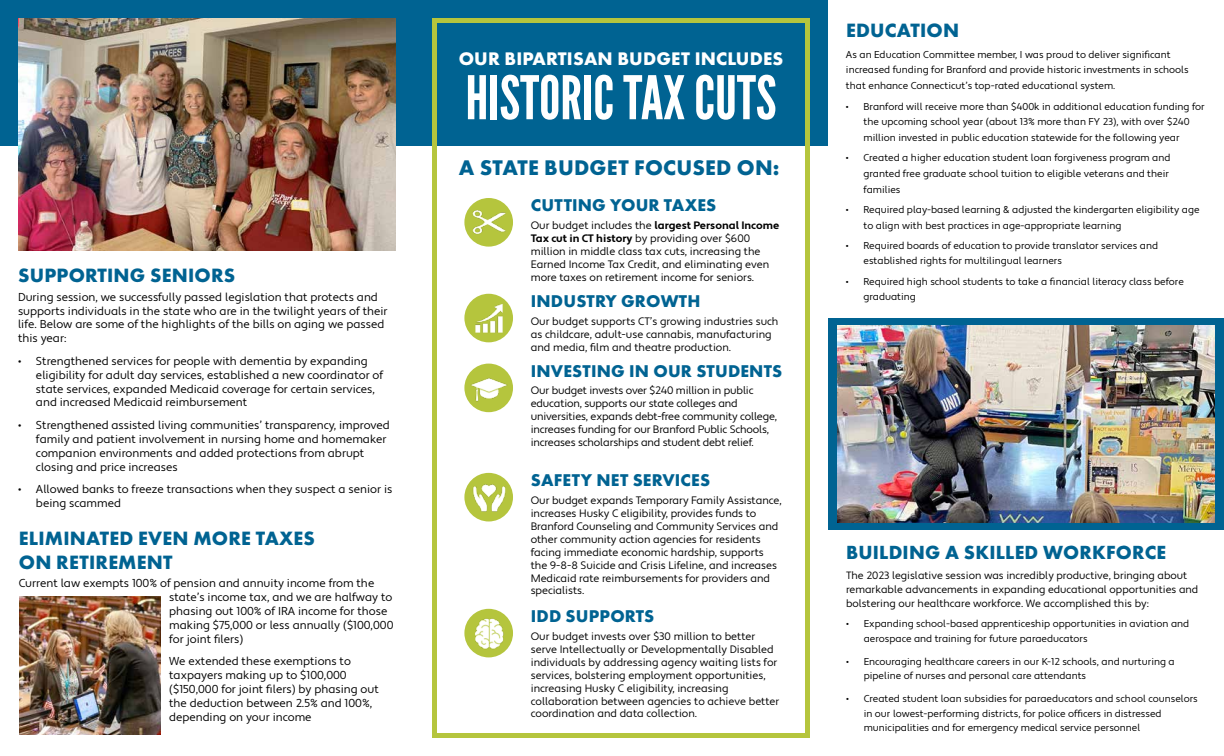
<style>
.page{position:relative;width:1224px;height:756px;background:#fff}
.page>*{position:absolute;margin:0;border:0;box-sizing:border-box;transform-origin:0 0}
.t1{font:60px "League Gothic";color:#fff}
.t2{font:700 22px "Futura PT";letter-spacing:.01em;color:#006392}
.t3{font:700 20px/24px "Futura PT";letter-spacing:.01em;color:#006392}
.t4{font:700 19.7px "Futura PT";letter-spacing:.01em;color:#006392}
.t5{font:700 18.9px "Futura PT";letter-spacing:.01em;color:#fff}
.t6{font:700 17.7px "Futura PT";letter-spacing:.01em;color:#006392}
.t7{font:11.5px/13.8px "Apertura";color:#000}
.t8{font:10.8px/13px "Apertura";letter-spacing:-.005em;color:#000}
.t9{font:10.6px/14.3px "Apertura";color:#000}
.t10{font:10px/15.7px "Apertura";color:#000}
.s1{font-weight:700}
</style>
<div class="page">
<div style="left:828px;top:318px;width:396px;height:212px;background:#006392"></div>
<div style="left:0;top:0;width:828px;height:145px;background:#006392"></div>
<div style="left:432px;top:18px;width:378px;height:720px;border:5px solid #b5c53d"></div>
<img style="left:18px;top:18px;width:378px;height:233px">
<img style="left:464px;top:198px;width:49px;height:49px">
<img style="left:464px;top:294px;width:49px;height:48px">
<img style="left:464px;top:364px;width:49px;height:48px">
<img style="left:464px;top:473px;width:49px;height:48px">
<img style="left:464px;top:609px;width:49px;height:48px">
<img style="left:19px;top:597px;width:141px;height:138px">
<img style="left:837px;top:325px;width:378px;height:197px">
<h3 class="t3" style="left:18px;top:263px;width:219px">SUPPORTING SENIORS</h3>
<p class="t7" style="left:18px;top:290px;width:371px">During session, we successfully passed legislation that protects and supports individuals in the state who are in the twilight years of their life. Below are some of the highlights of the bills on aging we passed this year:</p>
<p class="t7" style="left:36px;top:355px;width:349px;text-indent:-18px">• Strengthened services for people with dementia by expanding eligibility for adult day services, established a new coordinator of state services, expanded Medicaid coverage for certain services, and increased Medicaid reimbursement</p>
<p class="t7" style="left:36px;top:419px;width:355px;text-indent:-18px">• Strengthened assisted living communities’ transparency, improved family and patient involvement in nursing home and homemaker companion environments and added protections from abrupt closing and price increases</p>
<p class="t7" style="left:36px;top:483px;width:358px;text-indent:-18px">• Allowed banks to freeze transactions when they suspect a senior is being scammed</p>
<h3 class="t3" style="left:19px;top:525px;width:298px">ELIMINATED EVEN MORE TAXES<br>ON RETIREMENT</h3>
<p class="t7" style="left:169px;top:577px;width:226px;text-indent:-150px">Current law exempts 100% of pension and annuity income from the state’s income tax, and we are halfway to phasing out 100% of IRA income for those making $75,000 or less annually ($100,000 for joint filers)</p>
<p class="t7" style="left:169px;top:655px;width:211px">We extended these exemptions to taxpayers making up to $100,000 ($150,000 for joint filers) by phasing out the deduction between 2.5% and 100%, depending on your income</p>
<h3 class="t5" style="left:459px;top:47px;width:326px">OUR BIPARTISAN BUDGET INCLUDES</h3>
<h1 class="t1" style="left:466px;top:62px;width:312px">HISTORIC TAX CUTS</h1>
<h2 class="t2" style="left:459px;top:154px;width:322px">A STATE BUDGET FOCUSED ON:</h2>
<h3 class="t6" style="left:531px;top:194px;width:187px">CUTTING YOUR TAXES</h3>
<p class="t8" style="left:531px;top:219px;width:250px">Our budget includes the <span class="s1">largest Personal Income Tax cut in CT history</span> by providing over $600 million in middle class tax cuts, increasing the Earned Income Tax Credit, and eliminating even more taxes on retirement income for seniors.</p>
<h3 class="t6" style="left:531px;top:290px;width:171px">INDUSTRY GROWTH</h3>
<p class="t8" style="left:531px;top:315px;width:249px">Our budget supports CT’s growing industries such as childcare, adult-use cannabis, manufacturing and media, film and theatre production.</p>
<h3 class="t6" style="left:531px;top:360px;width:253px">INVESTING IN OUR STUDENTS</h3>
<p class="t8" style="left:531px;top:385px;width:248px">Our budget invests over $240 million in public education, supports our state colleges and universities, expands debt-free community college, increases funding for our Branford Public Schools, increases scholarships and student debt relief.</p>
<h3 class="t6" style="left:531px;top:469px;width:181px">SAFETY NET SERVICES</h3>
<p class="t8" style="left:531px;top:494px;width:252px">Our budget expands Temporary Family Assistance, increases Husky C eligibility, provides funds to Branford Counseling and Community Services and other community action agencies for residents facing immediate economic hardship, supports the 9-8-8 Suicide and Crisis Lifeline, and increases Medicaid rate reimbursements for providers and specialists.</p>
<h3 class="t6" style="left:531px;top:605px;width:125px">IDD SUPPORTS</h3>
<p class="t8" style="left:531px;top:630px;width:250px">Our budget invests over $30 million to better serve Intellectually or Developmentally Disabled individuals by addressing agency waiting lists for services, bolstering employment opportunities, increasing Husky C eligibility, increasing collaboration between agencies to achieve better coordination and data collection.</p>
<h3 class="t3" style="left:846px;top:18px;width:115px">EDUCATION</h3>
<p class="t10" style="left:846px;top:47px;width:344px">As an Education Committee member, I was proud to deliver significant increased funding for Branford and provide historic investments in schools that enhance Connecticut’s top-rated educational system.</p>
<p class="t10" style="left:864px;top:99px;width:343px;text-indent:-18px">• Branford will receive more than $400k in additional education funding for the upcoming school year (about 13% more than FY 23), with over $240 million invested in public education statewide for the following year</p>
<p class="t10" style="left:864px;top:150px;width:308px;text-indent:-18px">• Created a higher education student loan forgiveness program and granted free graduate school tuition to eligible veterans and their families</p>
<p class="t10" style="left:864px;top:202px;width:338px;text-indent:-18px">• Required play-based learning &amp; adjusted the kindergarten eligibility age to align with best practices in age-appropriate learning</p>
<p class="t10" style="left:864px;top:238px;width:296px;text-indent:-18px">• Required boards of education to provide translator services and established rights for multilingual learners</p>
<p class="t10" style="left:864px;top:274px;width:322px;text-indent:-18px">• Required high school students to take a financial literacy class before graduating</p>
<h3 class="t4" style="left:846px;top:540px;width:322px">BUILDING A SKILLED WORKFORCE</h3>
<p class="t9" style="left:846px;top:568px;width:354px">The 2023 legislative session was incredibly productive, bringing about remarkable advancements in expanding educational opportunities and bolstering our healthcare workforce. We accomplished this by:</p>
<p class="t10" style="left:864px;top:617px;width:327px;line-height:14.3px;text-indent:-18px">• Expanding school-based apprenticeship opportunities in aviation and aerospace and training for future paraeducators</p>
<p class="t10" style="left:864px;top:655px;width:312px;line-height:14.3px;text-indent:-18px">• Encouraging healthcare careers in our K-12 schools, and nurturing a pipeline of nurses and personal care attendants</p>
<p class="t10" style="left:864px;top:692px;width:336px;line-height:14.3px;text-indent:-18px">• Created student loan subsidies for paraeducators and school counselors in our lowest-performing districts, for police officers in distressed municipalities and for emergency medical service personnel</p>
</div>
